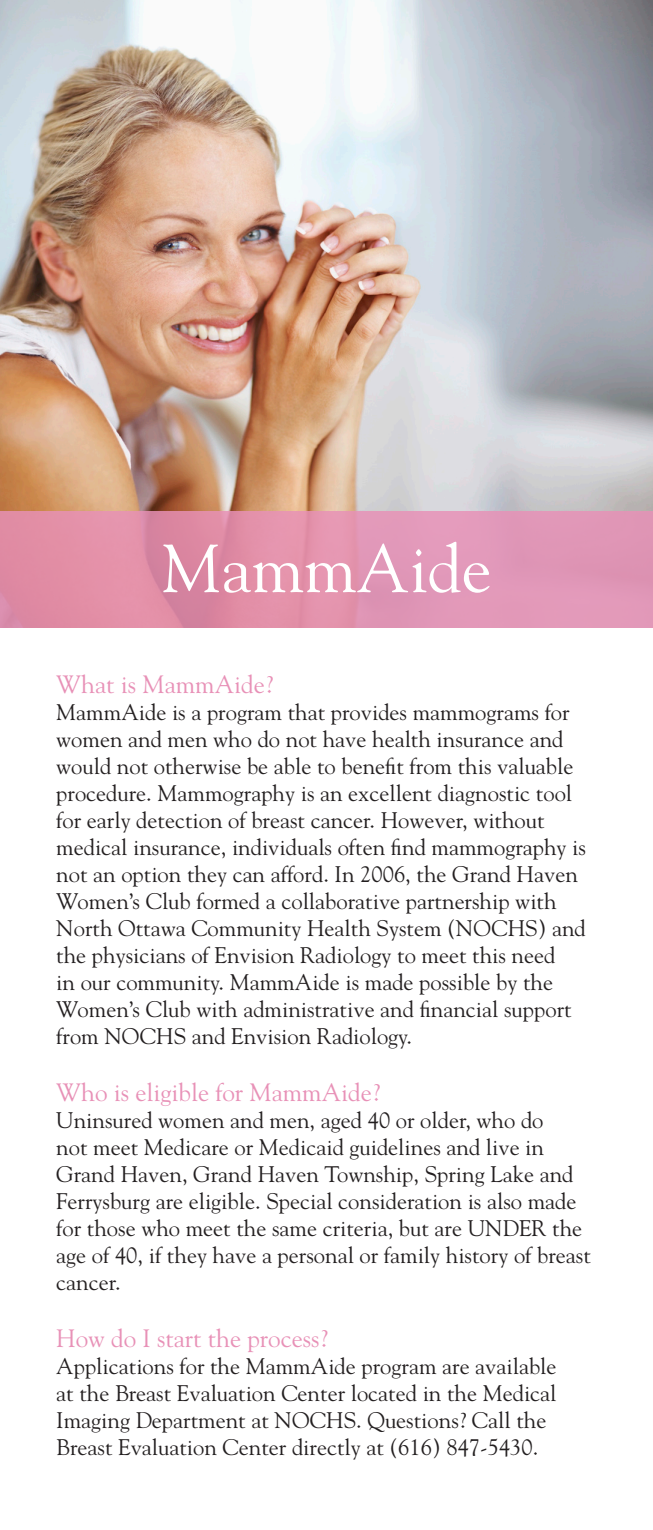
<style>
.page{position:relative;width:653px;height:1530px;background:#fff}
.page>*{position:absolute;margin:0;border:0;box-sizing:border-box;transform-origin:0 0}
.t1{font:67.5px "Goudy";color:#fff}
.t2{font:25px "Goudy";color:#e891b7}
.t3{font:22.5px/27px "Goudy";color:#231f20}
</style>
<div class="page">
<img style="left:0;top:0;width:652px;height:511px">
<div style="left:0;top:511px;width:652px;height:117px;background:linear-gradient(to right,#e08aa1,#e19abc)"></div>
<p class="t1" style="left:161px;top:527px;width:332px">MammAide</p>
<p class="t2" style="left:56px;top:669px;width:218px">What is MammAide?</p>
<p class="t3" style="left:56px;top:699px;width:531px">MammAide is a program that provides mammograms for women and men who do not have health insurance and would not otherwise be able to benefit from this valuable procedure. Mammography is an excellent diagnostic tool for early detection of breast cancer. However, without medical insurance, individuals often find mammography is not an option they can afford. In 2006, the Grand Haven Women’s Club formed a collaborative partnership with North Ottawa Community Health System (NOCHS) and the physicians of Envision Radiology to meet this need<br>in our community. MammAide is made possible by the Women’s Club with administrative and financial support from NOCHS and Envision Radiology.</p>
<p class="t2" style="left:56px;top:1077px;width:325px">Who is eligible for MammAide?</p>
<p class="t3" style="left:56px;top:1107px;width:536px">Uninsured women and men, aged 40 or older, who do<br>not meet Medicare or Medicaid guidelines and live in Grand Haven, Grand Haven Township, Spring Lake and Ferrysburg are eligible. Special consideration is also made for those who meet the same criteria, but are UNDER the age of 40, if they have a personal or family history of breast cancer.</p>
<p class="t2" style="left:56px;top:1323px;width:273px">How do I start the process?</p>
<p class="t3" style="left:56px;top:1353px;width:501px">Applications for the MammAide program are available at the Breast Evaluation Center located in the Medical Imaging Department at NOCHS. Questions? Call the Breast Evaluation Center directly at (616) 847-5430.</p>
</div>
